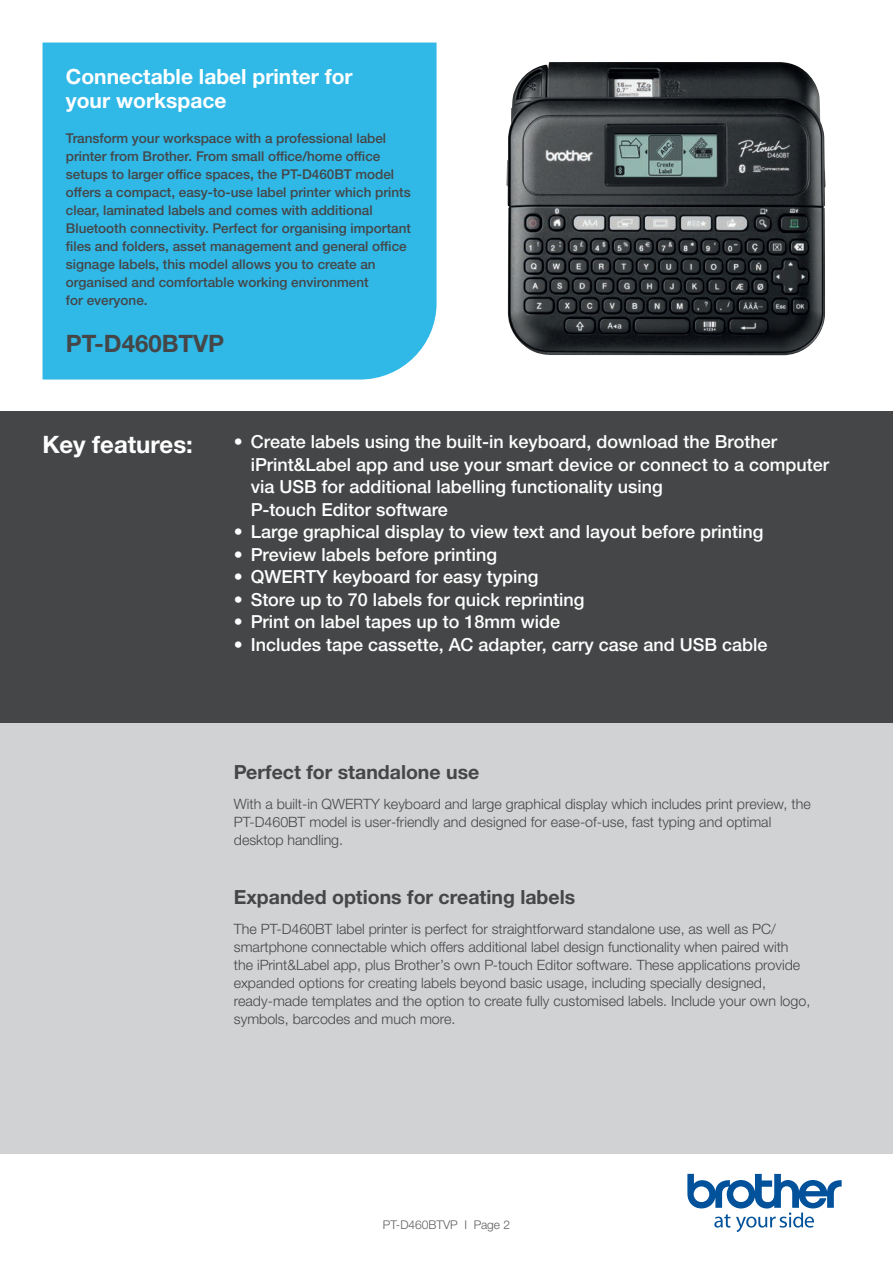
<style>
.page{position:relative;width:893px;height:1263px;background:#fff}
.page>*{position:absolute;margin:0;border:0;box-sizing:border-box;transform-origin:0 0}
.t1{font:700 24px "Helvetica Neue LTW1 G";color:#fff}
.t2{font:700 24px "Helvetica Neue LTW1 G";color:#454647}
.t3{font:700 21px "Helvetica Neue LTW1 G";color:#fff}
.Body{font:700 19.5px "Helvetica Neue LTW1 G";color:#454647}
.t4{font:500 18px/22.5px "Helvetica Neue LTW1 G";color:#fff}
.Body-2{font:300 14.25px/18px "Helvetica Neue LTW1 G";color:#454647}
.t5{font:500 13.5px/18px "Helvetica Neue LTW1 G";color:#454647}
.Body-3{font:300 12px "Helvetica Neue LTW1 G";color:#5c5c5f}
</style>
<div class="page">
<img style="left:506px;top:62px;width:320px;height:293px">
<div style="left:0;top:642px;width:893px;height:512px;background:#d1d2d4"></div>
<div style="left:43px;top:43px;width:394px;height:336px;background:#30b8e7"></div>
<div style="left:0;top:411px;width:893px;height:312px;background:#454647"></div>
<svg style="left:687px;top:1174px;width:155px;height:58px"></svg>
<p class="t3" style="left:66px;top:64px;width:288px">Connectable label printer for</p>
<p class="t3" style="left:66px;top:88px;width:162px">your workspace</p>
<p class="t5" style="left:66px;top:129px;width:347px">Transform your workspace with a professional label printer from Brother. From small office/home office setups to larger office spaces, the PT-D460BT model offers a compact, easy-to-use label printer which prints clear, laminated labels and comes with additional Bluetooth connectivity. Perfect for organising important files and folders, asset management and general office signage labels, this model allows you to create an organised and comfortable working environment</p>
<p class="t5" style="left:66px;top:291px;width:83px">for everyone.</p>
<p class="t2" style="left:66px;top:328px;width:160px">PT-D460BTVP</p>
<p class="t1" style="left:43px;top:429px;width:152px">Key features:</p>
<p class="t4" style="left:251px;top:431px;width:580px;text-indent:-17px">• Create labels using the built-in keyboard, download the Brother iPrint&amp;Label app and use your smart device or connect to a computer via USB for additional labelling functionality using<br>P-touch Editor software</p>
<p class="t4" style="left:234px;top:521px;width:531px">• Large graphical display to view text and layout before printing</p>
<p class="t4" style="left:234px;top:543px;width:265px">• Preview labels before printing</p>
<p class="t4" style="left:234px;top:566px;width:306px">• QWERTY keyboard for easy typing</p>
<p class="t4" style="left:234px;top:588px;width:352px">• Store up to 70 labels for quick reprinting</p>
<p class="t4" style="left:234px;top:611px;width:328px">• Print on label tapes up to 18mm wide</p>
<p class="t4" style="left:234px;top:633px;width:535px">• Includes tape cassette, AC adapter, carry case and USB cable</p>
<p class="Body" style="left:234px;top:760px;width:247px">Perfect for standalone use</p>
<p class="Body-2" style="left:234px;top:795px;width:578px">With a built-in QWERTY keyboard and large graphical display which includes print preview, the</p>
<p class="Body-2" style="left:234px;top:813px;width:539px">PT-D460BT model is user-friendly and designed for ease-of-use, fast typing and optimal</p>
<p class="Body-2" style="left:234px;top:831px;width:111px">desktop handling.</p>
<p class="Body" style="left:234px;top:885px;width:343px">Expanded options for creating labels</p>
<p class="Body-2" style="left:234px;top:920px;width:568px">The PT-D460BT label printer is perfect for straightforward standalone use, as well as PC/ smartphone connectable which offers additional label design functionality when paired with the iPrint&amp;Label app, plus Brother’s own P-touch Editor software. These applications provide expanded options for creating labels beyond basic usage, including specially designed,</p>
<p class="Body-2" style="left:234px;top:992px;width:578px">ready-made templates and the option to create fully customised labels. Include your own logo, symbols, barcodes and much more.</p>
<p class="Body-3" style="left:383px;top:1217px;width:129px">PT-D460BTVP I Page 2</p>
</div>
